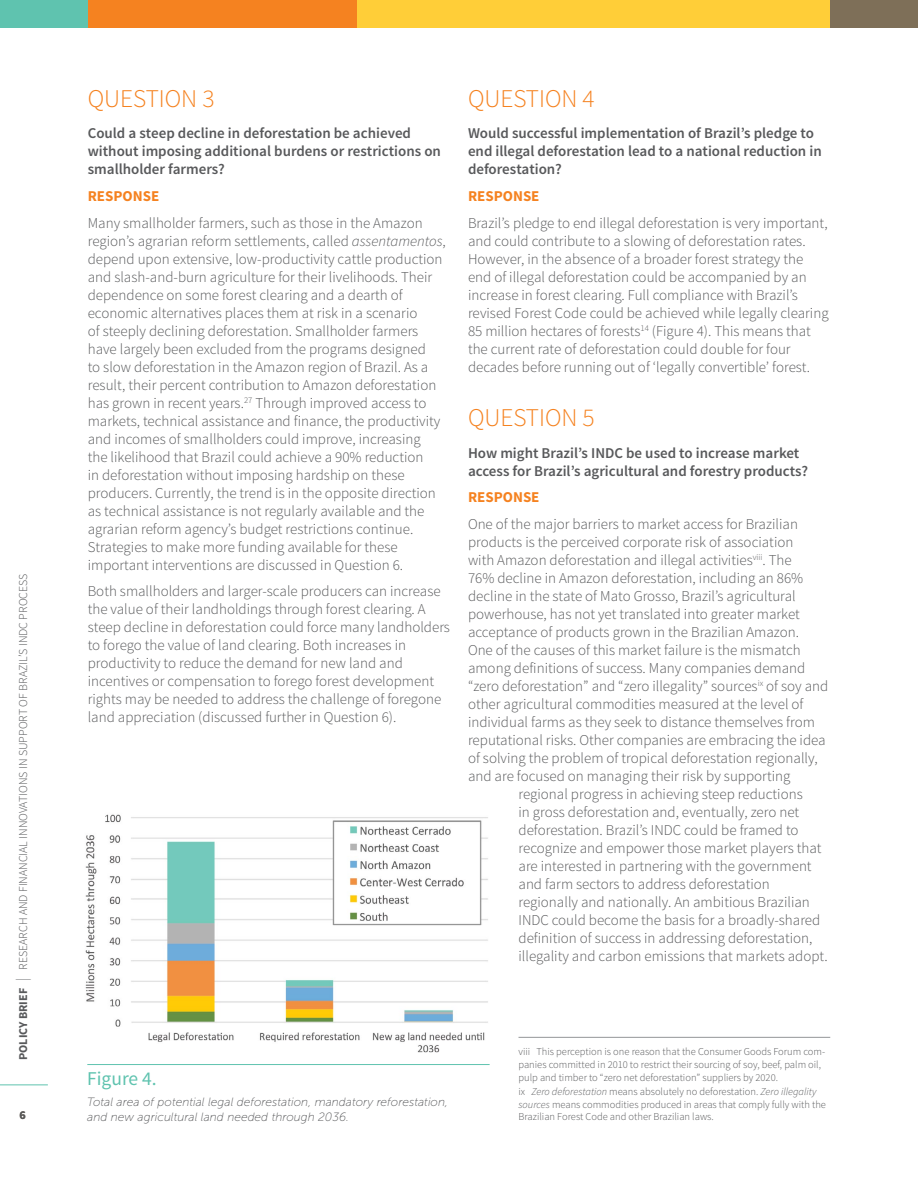
<style>
.page{position:relative;width:918px;height:1188px;background:#fff}
.page>*{position:absolute;margin:0;border:0;box-sizing:border-box;transform-origin:0 0}
.t1{font:300 25.5px "Source Sans Pro";color:#f58220}
.figure_header{font:19.5px "Source Sans Pro";color:#5fc3af}
.body_copy{font:300 15px/18px "Source Sans Pro";color:#58595b}
.bold_body_copy{font:600 15px/18px "Source Sans Pro";color:#58595b}
.bold_body_copy-2{font:700 15px "Source Sans Pro";color:#f58220}
.figure_text{font:italic 12px/14.4px "Museo Sans 100";color:#58595b}
.t2{font:300 12px "Source Sans Pro";color:#58595b}
.t3{font:700 12px "Source Sans Pro";color:#746859}
.footnotes{font:300 10.5px/12.6px "Source Sans Pro";color:#58595b}
.s1{font-weight:700}
.s2{font-weight:200;font-size:15px}
.s3{font-style:italic}
</style>
<div class="page">
<div style="left:0;top:0;width:108px;height:28px;background:#5fc3af"></div>
<div style="left:88px;top:0;width:269px;height:28px;background:#f58220"></div>
<div style="left:810px;top:0;width:108px;height:28px;background:#7e6f58"></div>
<hr style="left:0;top:1084px;width:48px;height:1px;background:#5fc3af">
<div style="left:357px;top:0;width:473px;height:28px;background:#ffce38"></div>
<hr style="left:519px;top:1037px;width:311px;height:1px;background:#939598">
<img style="left:85px;top:814px;width:403px;height:239px">
<hr style="left:87px;top:1064px;width:403px;height:1px;background:#5fc3af">
<p class="t2" style="left:16px;top:1060px;width:488px;rotate:-90deg"><span class="s1">POLICY BRIEF</span> <span class="s2">|</span> RESEARCH AND FINANCIAL INNOVATIONS IN SUPPORT OF BRAZIL’S INDC PROCESS</p>
<p class="t3" style="left:20px;top:1107px;width:8px">6</p>
<p class="t1" style="left:88px;top:83px;width:128px">QUESTION 3</p>
<p class="bold_body_copy" style="left:88px;top:125px;width:355px">Could a steep decline in deforestation be achieved without imposing additional burdens or restrictions on smallholder farmers?</p>
<p class="bold_body_copy-2" style="left:88px;top:186px;width:73px">RESPONSE</p>
<p class="body_copy" style="left:88px;top:214px;width:360px">Many smallholder farmers, such as those in the Amazon region’s agrarian reform settlements, called <span class="s3">assentamentos</span>, depend upon extensive, low-productivity cattle production and slash-and-burn agriculture for their livelihoods. Their dependence on some forest clearing and a dearth of economic alternatives places them at risk in a scenario<br>of steeply declining deforestation. Smallholder farmers have largely been excluded from the programs designed<br>to slow deforestation in the Amazon region of Brazil. As a result, their percent contribution to Amazon deforestation has grown in recent years.<sup>27</sup> Through improved access to markets, technical assistance and finance, the productivity and incomes of smallholders could improve, increasing<br>the likelihood that Brazil could achieve a 90% reduction<br>in deforestation without imposing hardship on these producers. Currently, the trend is in the opposite direction as technical assistance is not regularly available and the agrarian reform agency’s budget restrictions continue.<br>Strategies to make more funding available for these important interventions are discussed in Question 6.</p>
<p class="body_copy" style="left:88px;top:582px;width:364px">Both smallholders and larger-scale producers can increase the value of their landholdings through forest clearing. A steep decline in deforestation could force many landholders to forego the value of land clearing. Both increases in productivity to reduce the demand for new land and incentives or compensation to forego forest development rights may be needed to address the challenge of foregone land appreciation (discussed further in Question 6).</p>
<p class="t1" style="left:468px;top:83px;width:128px">QUESTION 4</p>
<p class="bold_body_copy" style="left:468px;top:125px;width:355px">Would successful implementation of Brazil’s pledge to end illegal deforestation lead to a national reduction in deforestation?</p>
<p class="bold_body_copy-2" style="left:468px;top:186px;width:73px">RESPONSE</p>
<p class="body_copy" style="left:468px;top:214px;width:362px">Brazil’s pledge to end illegal deforestation is very important, and could contribute to a slowing of deforestation rates.<br>However, in the absence of a broader forest strategy the end of illegal deforestation could be accompanied by an increase in forest clearing. Full compliance with Brazil’s revised Forest Code could be achieved while legally clearing 85 million hectares of forests<sup>14</sup> (Figure 4). This means that the current rate of deforestation could double for four decades before running out of ‘legally convertible’ forest.</p>
<p class="t1" style="left:468px;top:402px;width:128px">QUESTION 5</p>
<p class="bold_body_copy" style="left:468px;top:444px;width:342px">How might Brazil’s INDC be used to increase market access for Brazil’s agricultural and forestry products?</p>
<p class="bold_body_copy-2" style="left:468px;top:488px;width:73px">RESPONSE</p>
<p class="body_copy" style="left:468px;top:515px;width:332px">One of the major barriers to market access for Brazilian</p>
<p class="body_copy" style="left:468px;top:533px;width:327px">products is the perceived corporate risk of association</p>
<p class="body_copy" style="left:468px;top:551px;width:325px">with Amazon deforestation and illegal activities<sup>viii</sup>. The</p>
<p class="body_copy" style="left:468px;top:569px;width:337px">76% decline in Amazon deforestation, including an 86%</p>
<p class="body_copy" style="left:468px;top:587px;width:329px">decline in the state of Mato Grosso, Brazil’s agricultural</p>
<p class="body_copy" style="left:468px;top:605px;width:333px">powerhouse, has not yet translated into greater market</p>
<p class="body_copy" style="left:468px;top:623px;width:333px">acceptance of products grown in the Brazilian Amazon.</p>
<p class="body_copy" style="left:468px;top:641px;width:334px">One of the causes of this market failure is the mismatch</p>
<p class="body_copy" style="left:468px;top:659px;width:339px">among definitions of success. Many companies demand</p>
<p class="body_copy" style="left:468px;top:677px;width:362px">“zero deforestation” and “zero illegality” sources<sup>ix</sup> of soy and</p>
<p class="body_copy" style="left:468px;top:695px;width:337px">other agricultural commodities measured at the level of</p>
<p class="body_copy" style="left:468px;top:713px;width:349px">individual farms as they seek to distance themselves from</p>
<p class="body_copy" style="left:468px;top:731px;width:359px">reputational risks. Other companies are embracing the idea</p>
<p class="body_copy" style="left:468px;top:749px;width:351px">of solving the problem of tropical deforestation regionally,</p>
<p class="body_copy" style="left:468px;top:767px;width:324px">and are focused on managing their risk by supporting</p>
<p class="body_copy" style="left:519px;top:785px;width:286px">regional progress in achieving steep reductions</p>
<p class="body_copy" style="left:519px;top:803px;width:282px">in gross deforestation and, eventually, zero net</p>
<p class="body_copy" style="left:519px;top:821px;width:282px">deforestation. Brazil’s INDC could be framed to</p>
<p class="body_copy" style="left:519px;top:839px;width:304px">recognize and empower those market players that</p>
<p class="body_copy" style="left:519px;top:857px;width:295px">are interested in partnering with the government</p>
<p class="body_copy" style="left:519px;top:875px;width:253px">and farm sectors to address deforestation</p>
<p class="body_copy" style="left:519px;top:893px;width:293px">regionally and nationally. An ambitious Brazilian</p>
<p class="body_copy" style="left:519px;top:911px;width:303px">INDC could become the basis for a broadly-shared</p>
<p class="body_copy" style="left:519px;top:929px;width:295px">definition of success in addressing deforestation,</p>
<p class="body_copy" style="left:519px;top:947px;width:311px">illegality and carbon emissions that markets adopt.</p>
<p class="figure_header" style="left:87px;top:1067px;width:71px">Figure 4.</p>
<p class="figure_text" style="left:87px;top:1095px;width:362px">Total area of potential legal deforestation, mandatory reforestation, and new agricultural land needed through 2036.</p>
<p class="footnotes" style="left:519px;top:1046px;width:308px">viii This perception is one reason that the Consumer Goods Forum com&shy;panies committed in 2010 to restrict their sourcing of soy, beef, palm oil, pulp and timber to “zero net deforestation” suppliers by 2020.</p>
<p class="footnotes" style="left:519px;top:1086px;width:309px">ix <span class="s3">Zero deforestation</span> means absolutely no deforestation. <span class="s3">Zero illegality sources</span> means commodities produced in areas that comply fully with the<br>Brazilian Forest Code and other Brazilian laws.</p>
</div>
